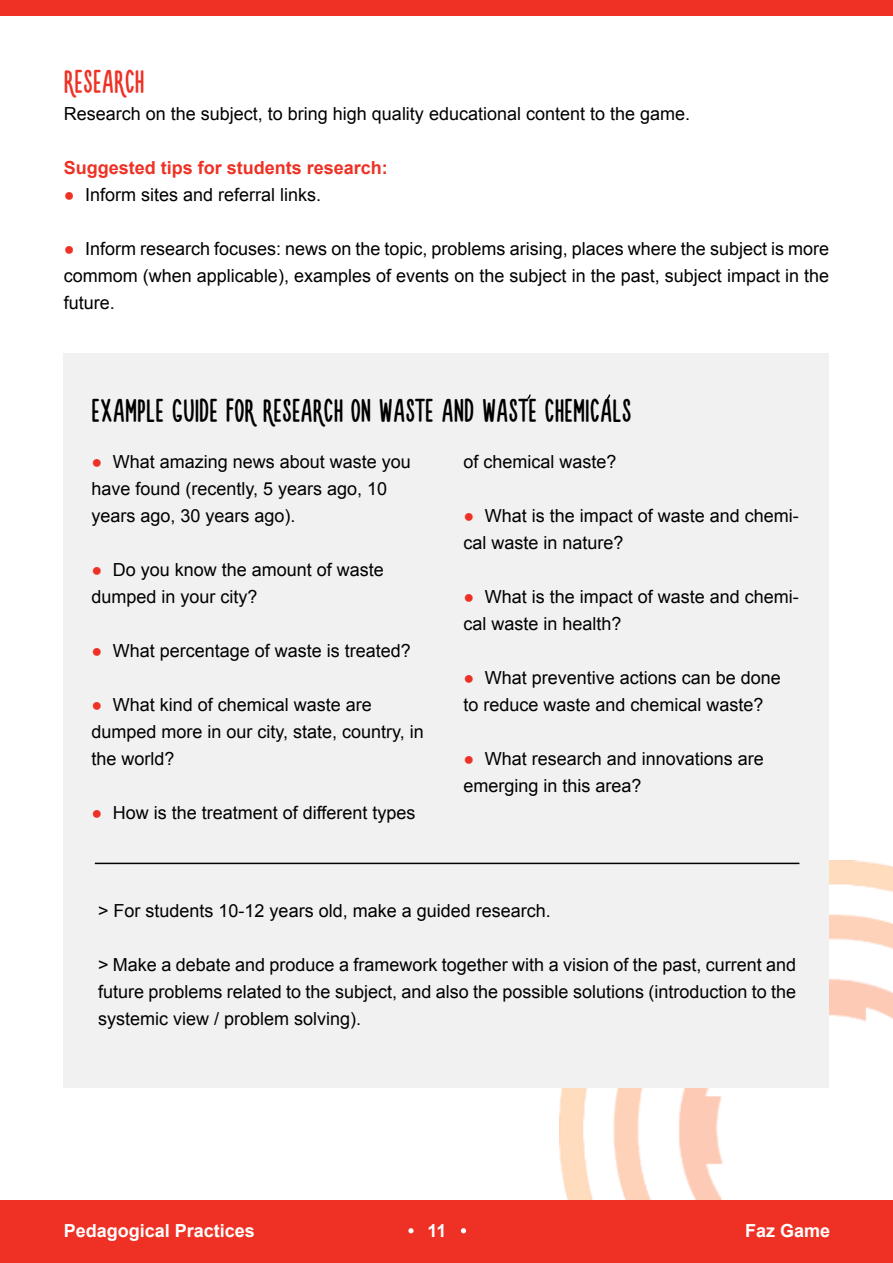
<style>
.page{position:relative;width:893px;height:1263px;background:#fff}
.page>*{position:absolute;margin:0;border:0;box-sizing:border-box;transform-origin:0 0}
.t1{font:36px "Novito Nova";color:#000}
.t2{font:36px "Novito Nova";color:#ee3124}
.t3{font:18px/27px "Arial";color:#000}
.t4{font:700 18px "Arial";color:#ee3124}
.t5{font:700 18px "Arial";color:#fff}
.s1{font-weight:900;color:#ee3124}
</style>
<div class="page">
<img style="left:559px;top:861px;width:334px;height:339px">
<div style="left:0;top:0;width:893px;height:16px;background:#ee3124"></div>
<div style="left:0;top:1200px;width:893px;height:63px;background:#ee3124"></div>
<svg style="left:408px;top:1228px;width:6px;height:5px"></svg>
<svg style="left:461px;top:1228px;width:5px;height:5px"></svg>
<div style="left:64px;top:353px;width:765px;height:734px;background:#f1f1f2"></div>
<hr style="left:95px;top:863px;width:704px;height:1px;background:#000">
<svg style="left:606px;top:394px;width:5px;height:5px"></svg>
<svg style="left:527px;top:394px;width:4px;height:5px"></svg>
<h1 class="t2" style="left:64px;top:64px;width:11px">RESEARCH</h1>
<p class="t3" style="left:64px;top:100px;width:628px">Research on the subject, to bring high quality educational content to the game.</p>
<p class="t4" style="left:64px;top:155px;width:326px">Suggested tips for students research:</p>
<p class="t3" style="left:64px;top:181px;width:259px"><span class="s1">●</span> Inform sites and referral links.</p>
<p class="t3" style="left:64px;top:235px;width:767px;text-align:justify"><span class="s1">●</span> Inform research focuses: news on the topic, problems arising, places where the subject is more commom (when applicable), examples of events on the subject in the past, subject impact in the future.</p>
<h1 class="t1" style="left:91px;top:394px;width:183px">EXAMPLE GUIDE FOR RESEARCH</h1>
<h1 class="t1" style="left:351px;top:394px;width:40px">ON WASTE</h1>
<h1 class="t1" style="left:441px;top:394px;width:53px">AND WASTE</h1>
<h1 class="t1" style="left:545px;top:394px;width:11px">CHEMICALS</h1>
<p class="t3" style="left:91px;top:449px;width:321px"><span class="s1">●</span> What amazing news about waste you have found (recently, 5 years ago, 10 years ago, 30 years ago).</p>
<p class="t3" style="left:91px;top:557px;width:294px"><span class="s1">●</span> Do you know the amount of waste dumped in your city?</p>
<p class="t3" style="left:91px;top:638px;width:321px"><span class="s1">●</span> What percentage of waste is treated?</p>
<p class="t3" style="left:91px;top:692px;width:334px"><span class="s1">●</span> What kind of chemical waste are dumped more in our city, state, country, in the world?</p>
<p class="t3" style="left:91px;top:800px;width:326px"><span class="s1">●</span> How is the treatment of different types</p>
<p class="t3" style="left:463px;top:449px;width:155px">of chemical waste?</p>
<p class="t3" style="left:463px;top:503px;width:337px"><span class="s1">●</span> What is the impact of waste and chemi&shy;cal waste in nature?</p>
<p class="t3" style="left:463px;top:584px;width:337px"><span class="s1">●</span> What is the impact of waste and chemi&shy;cal waste in health?</p>
<p class="t3" style="left:463px;top:665px;width:319px"><span class="s1">●</span> What preventive actions can be done to reduce waste and chemical waste?</p>
<p class="t3" style="left:463px;top:746px;width:302px"><span class="s1">●</span> What research and innovations are emerging in this area?</p>
<p class="t3" style="left:98px;top:897px;width:454px">&gt; For students 10-12 years old, make a guided research.</p>
<p class="t3" style="left:98px;top:951px;width:700px;text-align:justify">&gt; Make a debate and produce a framework together with a vision of the past, current and future problems related to the subject, and also the possible solutions (introduction to the systemic view / problem solving).</p>
<p class="t5" style="left:64px;top:1218px;width:193px">Pedagogical Practices</p>
<p class="t5" style="left:427px;top:1218px;width:21px">11</p>
<p class="t5" style="left:745px;top:1218px;width:87px">Faz Game</p>
</div>
